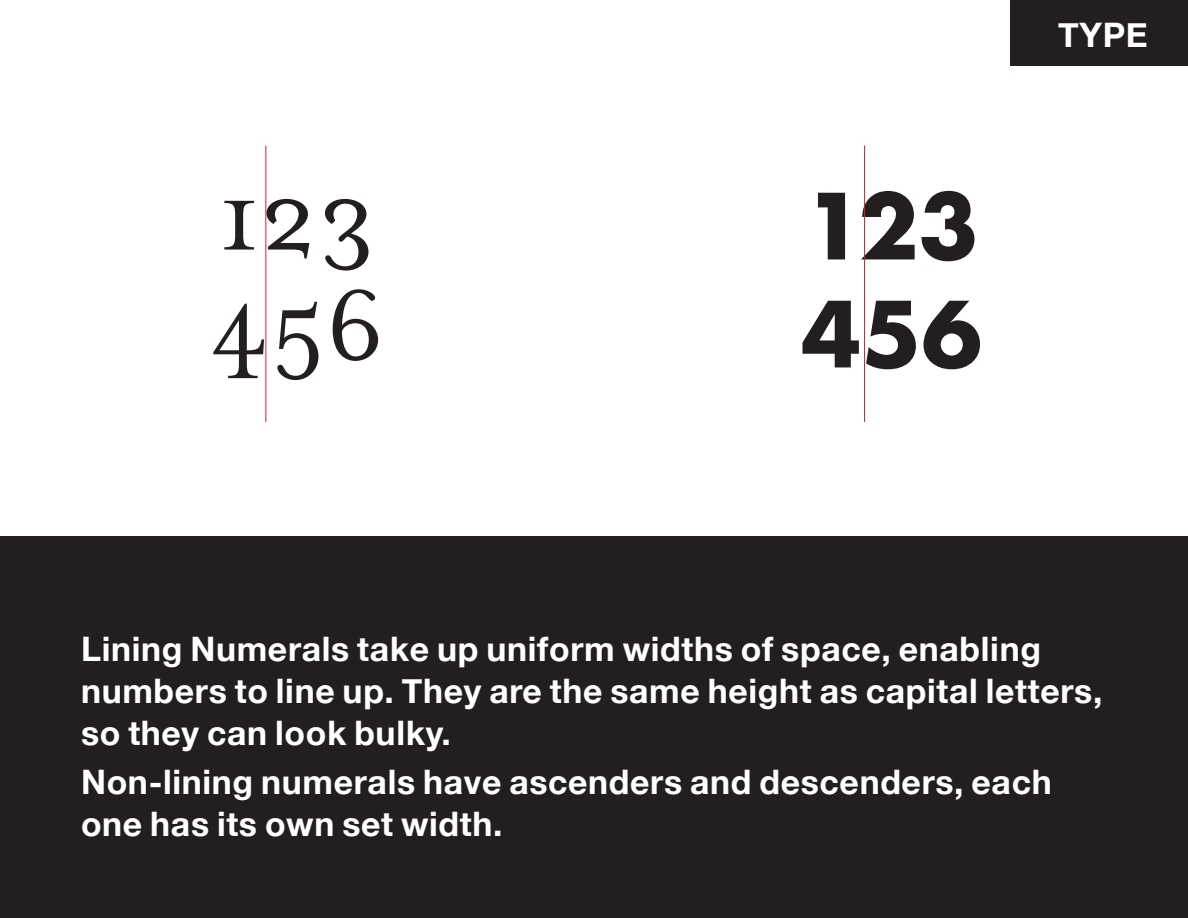
<style>
.page{position:relative;width:1188px;height:918px;background:#fff}
.page>*{position:absolute;margin:0;border:0;box-sizing:border-box;transform-origin:0 0}
.t1{font:112.5px "Mrs Eaves OT";color:#231f20}
.t2{font:700 88.5px/108px "Futura";color:#231f20}
.body_copy{font:700 33.75px/41.7px "Helvetica Neue";letter-spacing:.02em;color:#fff}
</style>
<div class="page">
<div style="left:0;top:537px;width:1188px;height:381px;background:#231f20"></div>
<hr style="left:265px;top:146px;width:1px;height:276px;background:#d1232a">
<hr style="left:864px;top:146px;width:1px;height:276px;background:#d1232a">
<div style="left:1010px;top:0;width:178px;height:65px;background:#231f20"></div>
<p class="t1" style="left:219px;top:152px;width:158px">123</p>
<p class="t1" style="left:209px;top:261px;width:177px">456</p>
<p class="t2" style="left:801px;top:172px;width:182px">123<br>456</p>
<p class="body_copy" style="left:1058px;top:15px;width:91px">TYPE</p>
<p class="body_copy" style="left:81px;top:629px;width:1023px">Lining Numerals take up uniform widths of space, enabling numbers to line up. They are the same height as capital letters, so they can look bulky.</p>
<p class="body_copy" style="left:81px;top:762px;width:972px">Non-lining numerals have ascenders and descenders, each one has its own set width.</p>
</div>
